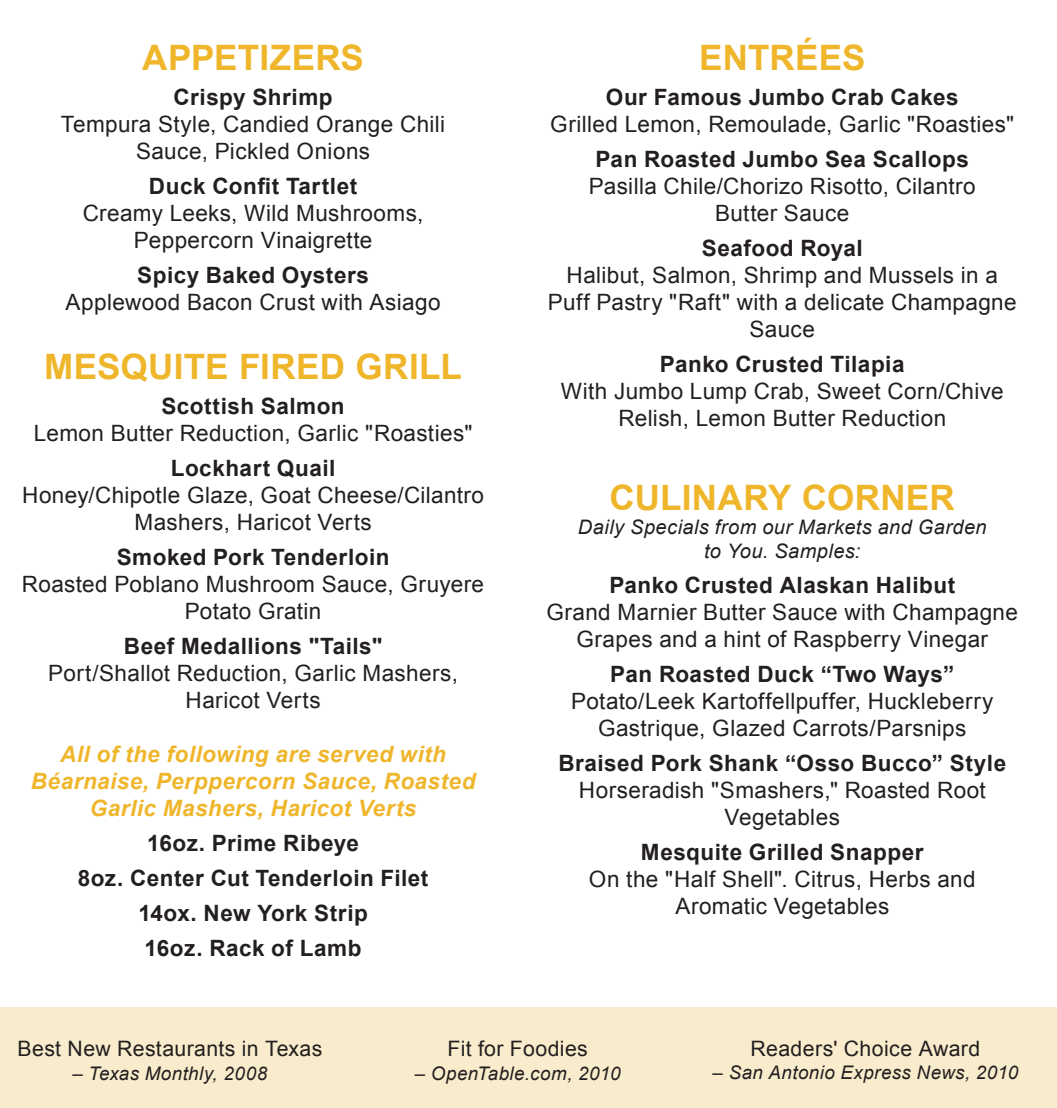
<style>
.page{position:relative;width:1057px;height:1108px;background:#fff}
.page>*{position:absolute;margin:0;border:0;box-sizing:border-box;transform-origin:0 0}
.t1{font:700 35px "Arial";letter-spacing:.005em;color:#efb62b}
.t2{font:22.5px/27px "Arial";letter-spacing:.015em;color:#231f20;text-align:center}
.t3{font:700 22.5px/35px "Arial";letter-spacing:.02em;color:#231f20;text-align:center}
.t4{font:italic 700 22.5px/27px "Arial";letter-spacing:.02em;color:#efb62b;text-align:center}
.t5{font:21.25px "Arial";letter-spacing:.02em;color:#231f20}
.t6{font:italic 20px/24px "Arial";letter-spacing:.02em;color:#231f20;text-align:center}
.t7{font:italic 18.75px "Arial";letter-spacing:.025em;color:#231f20}
.s1{font-style:normal}
</style>
<div class="page">
<div style="left:0;top:1007px;width:1056px;height:101px;background:#f9eccc"></div>
<h1 class="t1" style="left:142px;top:34px;width:48px">Appetizers</h1>
<p class="t3" style="left:173px;top:80px;width:161px">Crispy Shrimp</p>
<p class="t2" style="left:61px;top:110px;width:386px">Tempura Style, Candied Orange Chili<br>Sauce, Pickled Onions</p>
<p class="t3" style="left:149px;top:169px;width:210px">Duck Confit Tartlet</p>
<p class="t2" style="left:83px;top:199px;width:342px">Creamy Leeks, Wild Mushrooms,<br>Peppercorn Vinaigrette</p>
<p class="t3" style="left:137px;top:258px;width:233px">Spicy Baked Oysters</p>
<p class="t2" style="left:66px;top:288px;width:376px">Applewood Bacon Crust with Asiago</p>
<h1 class="t1" style="left:44px;top:343px;width:238px">MESQUITE Fired</h1>
<h1 class="t1" style="left:355px;top:343px;width:48px">Grill</h1>
<p class="t3" style="left:161px;top:389px;width:185px">Scottish Salmon</p>
<p class="t2" style="left:34px;top:419px;width:440px">Lemon Butter Reduction, Garlic "Roasties"</p>
<p class="t3" style="left:171px;top:451px;width:166px">Lockhart Quail</p>
<p class="t2" style="left:22px;top:481px;width:463px">Honey/Chipotle Glaze, Goat Cheese/Cilantro<br>Mashers, Haricot Verts</p>
<p class="t3" style="left:117px;top:540px;width:274px">Smoked Pork Tenderloin</p>
<p class="t2" style="left:22px;top:570px;width:463px">Roasted Poblano Mushroom Sauce, Gruyere<br>Potato Gratin</p>
<p class="t3" style="left:124px;top:629px;width:260px">Beef Medallions "Tails"</p>
<p class="t2" style="left:48px;top:659px;width:411px">Port/Shallot Reduction, Garlic Mashers,<br>Haricot Verts</p>
<p class="t4" style="left:31px;top:741px;width:446px">All of the following are served with<br>Béarnaise, Perppercorn Sauce, Roasted<br>Garlic Mashers, Haricot Verts</p>
<p class="t3" style="left:78px;top:826px;width:352px">16oz. Prime Ribeye<br>8oz. Center Cut Tenderloin Filet<br>14ox. New York Strip<br>16oz. Rack of Lamb</p>
<h1 class="t1" style="left:698px;top:34px;width:48px">Entr</h1>
<h1 class="t1" style="left:795px;top:34px;width:46px">Ées</h1>
<p class="t3" style="left:605px;top:80px;width:354px">Our Famous Jumbo Crab Cakes</p>
<p class="t2" style="left:550px;top:110px;width:465px">Grilled Lemon, Remoulade, Garlic "Roasties"</p>
<p class="t3" style="left:595px;top:142px;width:375px">Pan Roasted Jumbo Sea Scallops</p>
<p class="t2" style="left:588px;top:172px;width:388px">Pasilla Chile/Chorizo Risotto, Cilantro<br>Butter Sauce</p>
<p class="t3" style="left:701px;top:231px;width:162px">Seafood Royal</p>
<p class="t2" style="left:547px;top:261px;width:470px">Halibut, Salmon, Shrimp and Mussels in a<br>Puff Pastry "Raft" with a delicate Champagne<br>Sauce</p>
<p class="t3" style="left:659px;top:347px;width:246px">Panko Crusted Tilapia</p>
<p class="t2" style="left:560px;top:377px;width:444px">With Jumbo Lump Crab, Sweet Corn/Chive<br>Relish, Lemon Butter Reduction</p>
<h1 class="t1" style="left:609px;top:474px;width:73px">Culinary</h1>
<h1 class="t1" style="left:801px;top:474px;width:52px">Corner</h1>
<p class="t6" style="left:577px;top:515px;width:410px">Daily Specials from our Markets and Garden to You. Samples:</p>
<p class="t3" style="left:609px;top:568px;width:347px">Panko Crusted Alaskan Halibut</p>
<p class="t2" style="left:546px;top:598px;width:473px">Grand Marnier Butter Sauce with Champagne<br>Grapes and a hint of Raspberry Vinegar</p>
<p class="t3" style="left:610px;top:657px;width:345px">Pan Roasted Duck “Two Ways”</p>
<p class="t2" style="left:571px;top:687px;width:423px">Potato/Leek Kartoffellpuffer, Huckleberry<br>Gastrique, Glazed Carrots/Parsnips</p>
<p class="t3" style="left:558px;top:746px;width:449px">Braised Pork Shank “Osso Bucco” Style</p>
<p class="t2" style="left:578px;top:776px;width:408px">Horseradish "Smashers," Roasted Root<br>Vegetables</p>
<p class="t3" style="left:640px;top:835px;width:284px">Mesquite Grilled Snapper</p>
<p class="t2" style="left:588px;top:865px;width:388px">On the "Half Shell". Citrus, Herbs and<br>Aromatic Vegetables</p>
<p class="t5" style="left:17px;top:1034px;width:306px">Best New Restaurants in Texas</p>
<p class="t7" style="left:72px;top:1060px;width:196px"><span class="s1">–</span> Texas Monthly, 2008</p>
<p class="t5" style="left:447px;top:1035px;width:142px">Fit for Foodies</p>
<p class="t7" style="left:415px;top:1061px;width:207px"><span class="s1">–</span> OpenTable.com, 2010</p>
<p class="t5" style="left:750px;top:1035px;width:231px">Readers' Choice Award</p>
<p class="t7" style="left:712px;top:1060px;width:307px"><span class="s1">–</span> San Antonio Express News, 2010</p>
</div>
